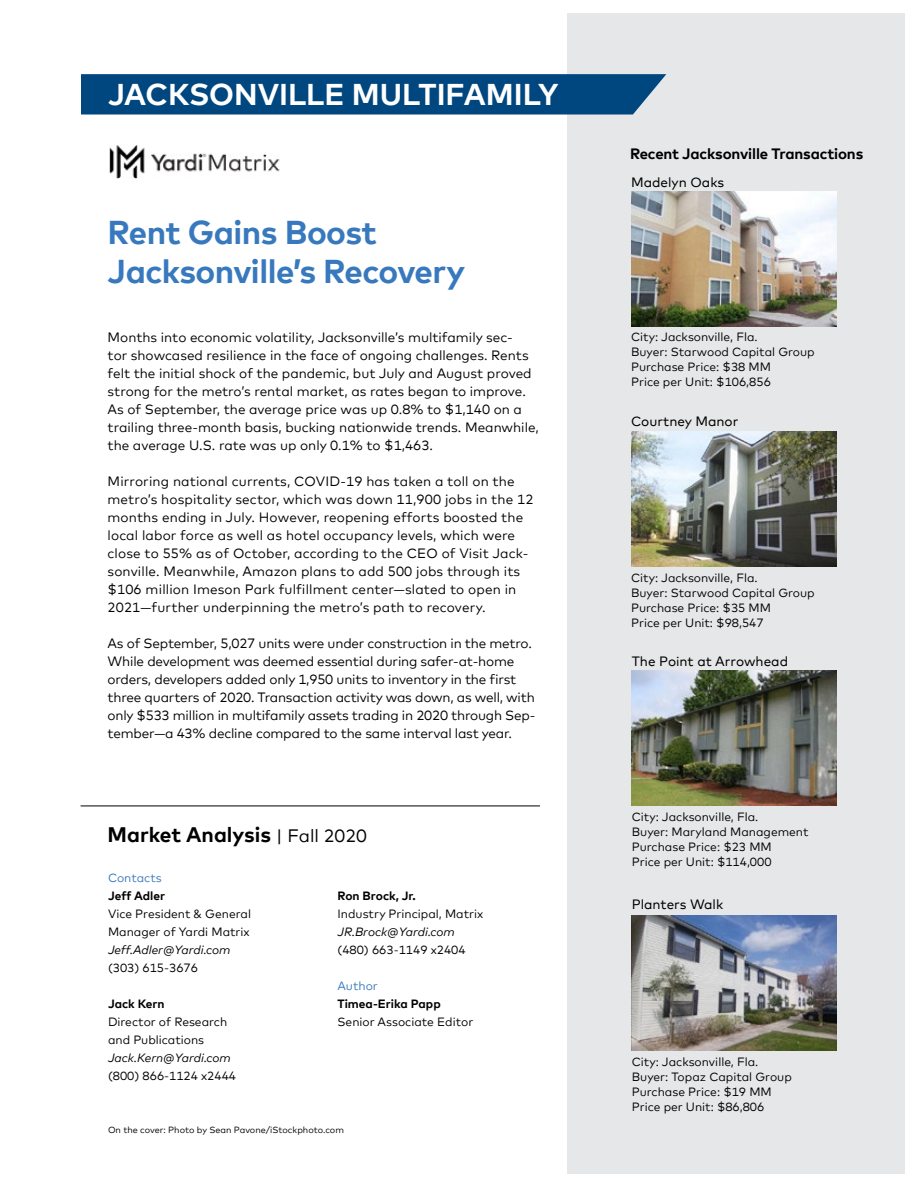
<style>
.page{position:relative;width:918px;height:1188px;background:#fff}
.page>*{position:absolute;margin:0;border:0;box-sizing:border-box;transform-origin:0 0}
.t1{font:700 33px/39px "Mark Offc Pro";letter-spacing:-.015em;color:#3879be}
.t2{font:700 30px "Mark Offc Pro";color:#fff}
.t3{font:700 21px "Mark Offc Pro";color:#000}
.t4{font:700 15px "Mark Offc Pro";letter-spacing:-.01em;color:#000}
.t5{font:13.5px/18px "Mark Offc Pro";color:#000}
.t6{font:13.5px "Mark Offc Pro";color:#000}
.t7{font:12px/15px "Mark Offc Pro";color:#000}
.t8{font:italic 12px "Mark Offc Pro";color:#000}
.t9{font:700 12px "Mark Offc Pro";color:#000}
.t10{font:12px "Mark Offc Pro";color:#3879be}
.t11{font:9px "Mark Offc Pro";color:#000}
.s1{font-weight:400;font-size:18px}
</style>
<div class="page">
<img style="left:110px;top:145px;width:169px;height:33px">
<div style="left:567px;top:14px;width:337px;height:1160px;background:#e6e7e8"></div>
<img style="left:632px;top:670px;width:205px;height:135px">
<img style="left:632px;top:915px;width:205px;height:135px">
<img style="left:631px;top:191px;width:205px;height:135px">
<img style="left:631px;top:432px;width:205px;height:135px">
<hr style="left:81px;top:806px;width:459px;height:1px;background:#000">
<svg style="left:81px;top:74px;width:585px;height:41px;background:#094c83"></svg>
<h2 class="t2" style="left:108px;top:71px;width:452px">JACKSONVILLE MULTIFAMILY</h2>
<h1 class="t1" style="left:108px;top:210px;width:359px">Rent Gains Boost<br>Jacksonville’s Recovery</h1>
<p class="t5" style="left:108px;top:327px;width:433px">Months into economic volatility, Jacksonville’s multifamily sec-<br>tor showcased resilience in the face of ongoing challenges. Rents felt the initial shock of the pandemic, but July and August proved strong for the metro’s rental market, as rates began to improve.<br>As of September, the average price was up 0.8% to $1,140 on a trailing three-month basis, bucking nationwide trends. Meanwhile, the average U.S. rate was up only 0.1% to $1,463.</p>
<p class="t5" style="left:108px;top:471px;width:427px">Mirroring national currents, COVID-19 has taken a toll on the metro’s hospitality sector, which was down 11,900 jobs in the 12 months ending in July. However, reopening efforts boosted the local labor force as well as hotel occupancy levels, which were close to 55% as of October, according to the CEO of Visit Jack&shy;sonville. Meanwhile, Amazon plans to add 500 jobs through its $106 million Imeson Park fulfillment center—slated to open in 2021—further underpinning the metro’s path to recovery.</p>
<p class="t5" style="left:108px;top:633px;width:429px">As of September, 5,027 units were under construction in the metro.<br>While development was deemed essential during safer-at-home orders, developers added only 1,950 units to inventory in the first three quarters of 2020. Transaction activity was down, as well, with only $533 million in multifamily assets trading in 2020 through Sep&shy;tember—a 43% decline compared to the same interval last year.</p>
<h3 class="t3" style="left:108px;top:818px;width:261px">Market Analysis <span class="s1">| Fall 2020</span></h3>
<p class="t10" style="left:108px;top:869px;width:55px">Contacts</p>
<p class="t9" style="left:108px;top:887px;width:59px">Jeff Adler</p>
<p class="t7" style="left:108px;top:904px;width:145px;line-height:18px">Vice President &amp; General<br>Manager of Yardi Matrix</p>
<p class="t8" style="left:108px;top:941px;width:124px">Jeff.Adler@Yardi.com</p>
<p class="t7" style="left:108px;top:959px;width:92px">(303) 615-3676</p>
<p class="t9" style="left:108px;top:995px;width:58px">Jack Kern</p>
<p class="t7" style="left:108px;top:1012px;width:121px;line-height:18px">Director of Research and Publications</p>
<p class="t8" style="left:108px;top:1049px;width:124px">Jack.Kern@Yardi.com</p>
<p class="t7" style="left:108px;top:1067px;width:130px">(800) 866-1124 x2444</p>
<p class="t9" style="left:338px;top:887px;width:80px">Ron Brock, Jr.</p>
<p class="t7" style="left:338px;top:905px;width:147px">Industry Principal, Matrix</p>
<p class="t8" style="left:338px;top:923px;width:119px">JR.Brock@Yardi.com</p>
<p class="t7" style="left:338px;top:941px;width:130px">(480) 663-1149 x2404</p>
<p class="t10" style="left:338px;top:977px;width:42px">Author</p>
<p class="t9" style="left:338px;top:995px;width:105px">Timea-Erika Papp</p>
<p class="t7" style="left:338px;top:1013px;width:137px">Senior Associate Editor</p>
<p class="t11" style="left:108px;top:1123px;width:237px">On the cover: Photo by Sean Pavone/iStockphoto.com</p>
<p class="t4" style="left:630px;top:142px;width:235px">Recent Jacksonville Transactions</p>
<p class="t6" style="left:631px;top:172px;width:95px">Madelyn Oaks</p>
<p class="t7" style="left:631px;top:328px;width:185px">City: Jacksonville, Fla.<br>Buyer: Starwood Capital Group<br>Purchase Price: $38 MM<br>Price per Unit: $106,856</p>
<p class="t6" style="left:631px;top:411px;width:109px">Courtney Manor</p>
<p class="t7" style="left:631px;top:570px;width:185px">City: Jacksonville, Fla.<br>Buyer: Starwood Capital Group<br>Purchase Price: $35 MM<br>Price per Unit: $98,547</p>
<p class="t6" style="left:632px;top:651px;width:158px">The Point at Arrowhead</p>
<p class="t7" style="left:632px;top:808px;width:178px">City: Jacksonville, Fla.<br>Buyer: Maryland Management<br>Purchase Price: $23 MM<br>Price per Unit: $114,000</p>
<p class="t6" style="left:632px;top:894px;width:93px">Planters Walk</p>
<p class="t7" style="left:632px;top:1053px;width:162px">City: Jacksonville, Fla.<br>Buyer: Topaz Capital Group<br>Purchase Price: $19 MM<br>Price per Unit: $86,806</p>
</div>
